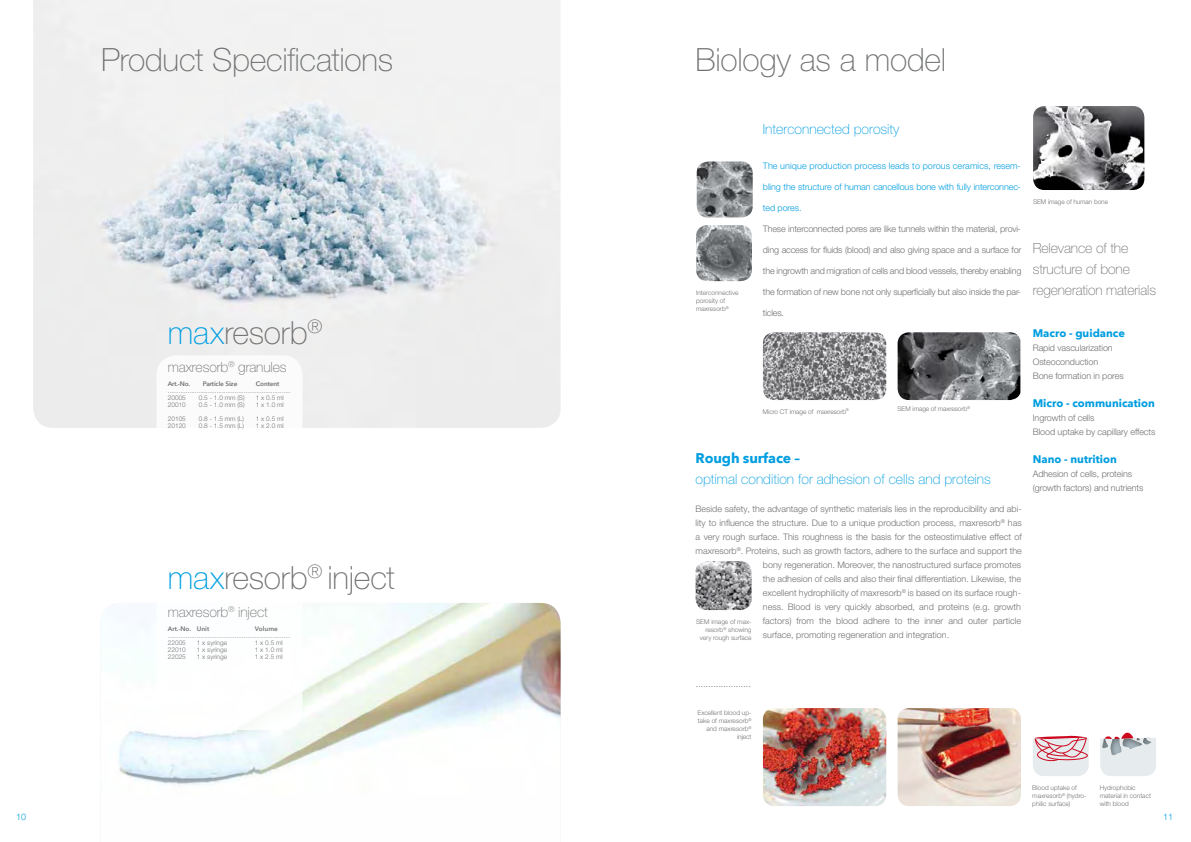
<style>
.page{position:relative;width:1191px;height:842px;background:#fff}
.page>*{position:absolute;margin:0;border:0;box-sizing:border-box;transform-origin:0 0}
.t1{font:100 32px "Helvetica Neue LT Pro";letter-spacing:-.01em;color:#707172}
.t2{font:100 14px/21px "Helvetica Neue LT Pro";letter-spacing:-.01em;color:#707172}
.t3{font:100 14px "Helvetica Neue LT Pro";color:#009ee0}
.t4{font:700 14px "Avenir Next";letter-spacing:-.01em;color:#009ee0}
.t5{font:700 11px "Avenir Next";color:#009ee0}
.t6{font:300 9px/14px "Helvetica Neue LT Pro";color:#707172}
.t7{font:300 9px "Helvetica Neue LT Pro";letter-spacing:-.02em;color:#707172}
.t8{font:300 9px "Helvetica Neue LT Pro";letter-spacing:-.01em;color:#009ee0}
.t9{font:300 9px "Helvetica Neue LT Pro";letter-spacing:.01em;color:#009ee0}
.t10{font:300 6.5px/8px "Helvetica Neue LT Pro";color:#707172}
.t11{font:600 6.5px "Avenir Next";letter-spacing:-.02em;color:#707172}
.t12{font:600 6.5px "Avenir Next";color:#707172}
.s1{color:#009ee0}
</style>
<div class="page">
<svg style="left:1100px;top:733px;width:56px;height:43px;background:#dcdbdf"></svg>
<svg style="left:1141px;top:738px;width:11px;height:7px"></svg>
<img style="left:897px;top:708px;width:124px;height:98px">
<img style="left:763px;top:332px;width:123px;height:68px">
<img style="left:897px;top:332px;width:123px;height:68px">
<img style="left:1033px;top:106px;width:111px;height:84px">
<img style="left:696px;top:161px;width:56px;height:56px">
<img style="left:696px;top:225px;width:56px;height:56px">
<img style="left:763px;top:708px;width:123px;height:98px">
<svg style="left:1033px;top:735px;width:55px;height:41px;background:#e3c5cb"></svg>
<img style="left:695px;top:561px;width:56px;height:49px">
<img style="left:100px;top:603px;width:460px;height:183px">
<div style="left:156px;top:552px;width:146px;height:178px;background:#fff;border-radius:20px"></div>
<img style="left:33px;top:0;width:527px;height:428px">
<div style="left:156px;top:355px;width:146px;height:178px;background:#fff;border-radius:20px"></div>
<h1 class="t1" style="left:101px;top:41px;width:293px">Product Specifications</h1>
<h1 class="t1" style="left:168px;top:314px;width:156px"><span class="s1">max</span>resorb<sup>®</sup></h1>
<h2 class="t2" style="left:168px;top:357px;width:120px">maxresorb<sup>®</sup> granules</h2>
<p class="t11" style="left:168px;top:378px;width:24px">Art.-No.</p>
<p class="t11" style="left:203px;top:378px;width:36px">Particle Size</p>
<p class="t11" style="left:256px;top:378px;width:25px">Content</p>
<p class="t10" style="left:168px;top:387px;width:124px;line-height:7px">....................................................................<br>20005</p>
<p class="t10" style="left:199px;top:394px;width:47px">0.5 - 1.0 mm (S)</p>
<p class="t10" style="left:256px;top:394px;width:29px">1 x 0.5 ml</p>
<p class="t10" style="left:168px;top:401px;width:20px">20010</p>
<p class="t10" style="left:199px;top:401px;width:47px">0.5 - 1.0 mm (S)</p>
<p class="t10" style="left:256px;top:401px;width:29px">1 x 1.0 ml</p>
<p class="t10" style="left:168px;top:415px;width:20px">20105</p>
<p class="t10" style="left:199px;top:415px;width:47px">0.8 - 1.5 mm (L)</p>
<p class="t10" style="left:256px;top:415px;width:29px">1 x 0.5 ml</p>
<p class="t10" style="left:168px;top:422px;width:20px">20120</p>
<p class="t10" style="left:199px;top:422px;width:47px">0.8 - 1.5 mm (L)</p>
<p class="t10" style="left:256px;top:422px;width:29px">1 x 2.0 ml</p>
<h1 class="t1" style="left:168px;top:559px;width:228px"><span class="s1">max</span>resorb<sup>®</sup> inject</h1>
<h2 class="t2" style="left:168px;top:602px;width:101px">maxresorb<sup>®</sup> inject</h2>
<p class="t12" style="left:168px;top:623px;width:43px">Art.-No. Unit</p>
<p class="t11" style="left:255px;top:623px;width:24px">Volume</p>
<p class="t10" style="left:168px;top:632px;width:124px;line-height:7px">....................................................................<br>22005</p>
<p class="t10" style="left:197px;top:639px;width:32px">1 x syringe</p>
<p class="t10" style="left:255px;top:639px;width:29px">1 x 0.5 ml</p>
<p class="t10" style="left:168px;top:646px;width:20px">22010</p>
<p class="t10" style="left:197px;top:646px;width:32px">1 x syringe</p>
<p class="t10" style="left:255px;top:646px;width:29px">1 x 1.0 ml</p>
<p class="t10" style="left:168px;top:653px;width:20px">22025</p>
<p class="t10" style="left:197px;top:653px;width:32px">1 x syringe</p>
<p class="t10" style="left:255px;top:653px;width:29px">1 x 2.5 ml</p>
<h1 class="t1" style="left:695px;top:41px;width:252px">Biology as a model</h1>
<p class="t10" style="left:696px;top:289px;width:44px">Interconnective porosity of maxresorb<sup>®</sup></p>
<h2 class="t3" style="left:763px;top:121px;width:138px">Interconnected porosity</h2>
<p class="t9" style="left:763px;top:160px;width:259px">The unique production process leads to porous ceramics, resem-</p>
<p class="t8" style="left:763px;top:181px;width:259px">bling the structure of human cancellous bone with fully interconnec-</p>
<p class="t8" style="left:763px;top:202px;width:40px">ted pores.</p>
<p class="t7" style="left:763px;top:223px;width:259px">These interconnected pores are like tunnels within the material, provi-</p>
<p class="t7" style="left:763px;top:244px;width:260px">ding access for fluids (blood) and also giving space and a surface for</p>
<p class="t7" style="left:763px;top:265px;width:260px">the ingrowth and migration of cells and blood vessels, thereby enabling</p>
<p class="t7" style="left:763px;top:286px;width:259px">the formation of new bone not only superficially but also inside the par-</p>
<p class="t6" style="left:763px;top:306px;width:23px">ticles.</p>
<p class="t10" style="left:763px;top:407px;width:87px">Micro CT image of maxresorb<sup>®</sup></p>
<p class="t10" style="left:897px;top:405px;width:74px">SEM image of maxresorb<sup>®</sup></p>
<h2 class="t4" style="left:695px;top:446px;width:106px">Rough surface –</h2>
<h2 class="t3" style="left:695px;top:471px;width:297px">optimal condition for adhesion of cells and proteins</h2>
<p class="t6" style="left:695px;top:502px;width:328px">Beside safety, the advantage of synthetic materials lies in the reproducibility and abi-</p>
<p class="t6" style="left:695px;top:516px;width:328px">lity to influence the structure. Due to a unique production process, maxresorb<sup>®</sup> has</p>
<p class="t6" style="left:695px;top:530px;width:328px">a very rough surface. This roughness is the basis for the osteostimulative effect of</p>
<p class="t6" style="left:695px;top:544px;width:328px">maxresorb<sup>®</sup>. Proteins, such as growth factors, adhere to the surface and support the</p>
<p class="t6" style="left:763px;top:558px;width:260px">bony regeneration. Moreover, the nanostructured surface promotes</p>
<p class="t6" style="left:763px;top:572px;width:260px">the adhesion of cells and also their final differentiation. Likewise, the</p>
<p class="t6" style="left:763px;top:586px;width:260px">excellent hydrophilicity of maxresorb<sup>®</sup> is based on its surface rough-</p>
<p class="t6" style="left:763px;top:600px;width:260px">ness. Blood is very quickly absorbed, and proteins (e.g. growth</p>
<p class="t6" style="left:763px;top:614px;width:260px">factors) from the blood adhere to the inner and outer particle</p>
<p class="t6" style="left:763px;top:628px;width:188px">surface, promoting regeneration and integration.</p>
<p class="t10" style="left:696px;top:617px;width:57px;text-align:right">SEM image of max&shy;resorb<sup>®</sup> showing very rough surface</p>
<p class="t10" style="left:1033px;top:198px;width:76px">SEM image of human bone</p>
<h2 class="t2" style="left:1032px;top:238px;width:125px">Relevance of the structure of bone regeneration materials</h2>
<p class="t5" style="left:1032px;top:324px;width:94px">Macro - guidance</p>
<p class="t6" style="left:1032px;top:341px;width:93px">Rapid vascularization<br>Osteoconduction<br>Bone formation in pores</p>
<p class="t5" style="left:1032px;top:394px;width:124px">Micro - communication</p>
<p class="t6" style="left:1032px;top:411px;width:124px">Ingrowth of cells<br>Blood uptake by capillary effects</p>
<p class="t5" style="left:1032px;top:450px;width:86px">Nano - nutrition</p>
<p class="t6" style="left:1032px;top:467px;width:112px">Adhesion of cells, proteins (growth factors) and nutrients</p>
<p class="t6" style="left:696px;top:677px;width:57px">......................</p>
<p class="t10" style="left:697px;top:708px;width:56px;text-align:right">Excellent blood up&shy;take of maxresorb<sup>® </sup>and maxresorb<sup>® </sup>inject</p>
<p class="t10" style="left:1032px;top:783px;width:56px">Blood uptake of maxresorb<sup>®</sup> (hydro&shy;philic surface)</p>
<p class="t10" style="left:1099px;top:783px;width:53px">Hydrophobic material in contact with blood</p>
<p class="t8" style="left:16px;top:811px;width:12px">10</p>
<p class="t8" style="left:1163px;top:811px;width:12px">11</p>
</div>
